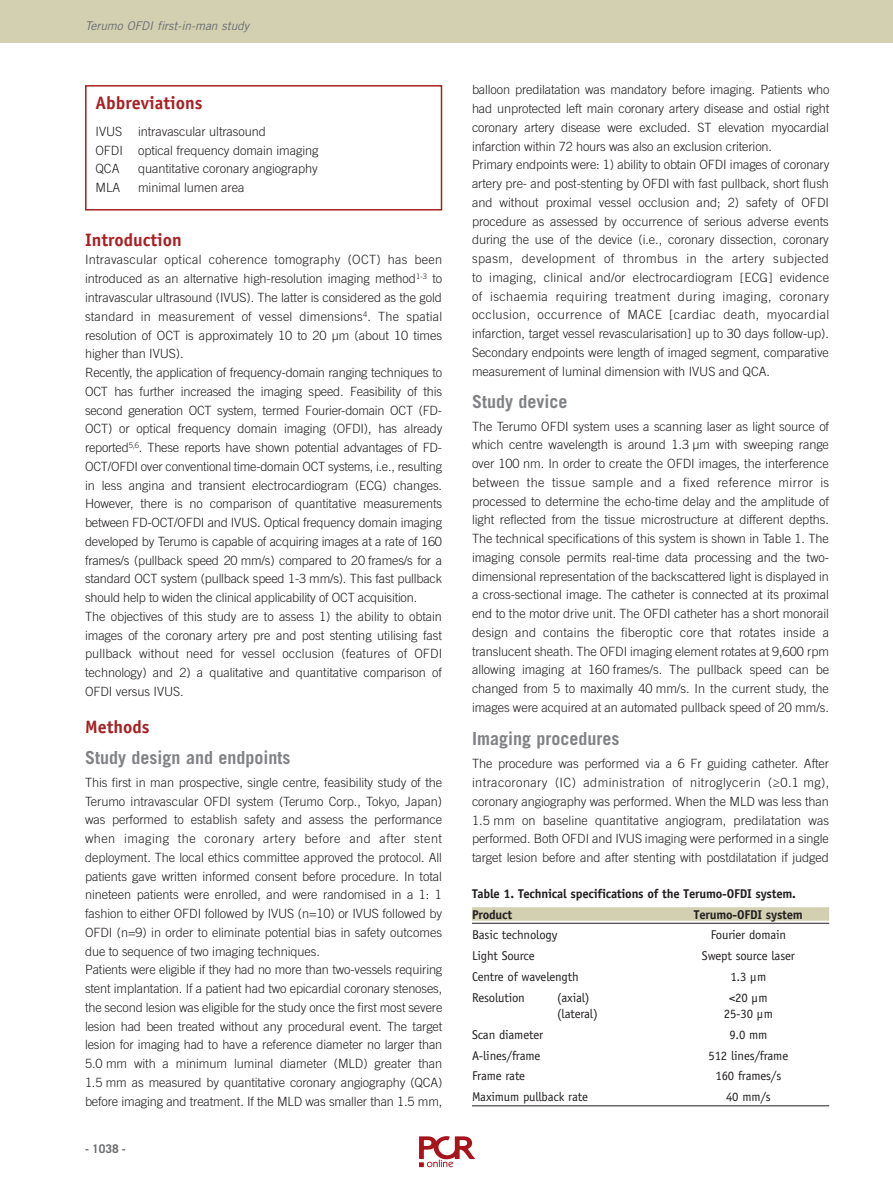
<style>
.page{position:relative;width:893px;height:1191px;background:#fff}
.page>*{position:absolute;margin:0;border:0;box-sizing:border-box;transform-origin:0 0}
.t1{font:700 18px "Trade Gothic LT Std";color:#808285}
.t2{font:700 18px "Officina Sans Std";color:#a72023}
.t3{font:300 12.75px/18.8px "Trade Gothic LT Std";letter-spacing:-.005em;color:#231f20}
.t4{font:12.75px "Officina Sans Std";letter-spacing:-.015em;color:#231f20}
.t5{font:700 12.75px/20.7px "Officina Sans Std";letter-spacing:-.015em;color:#231f20}
.t6{font:italic 12px "Trade Gothic LT Std";letter-spacing:-.005em;color:#6c6d70}
.t7{font:700 12px "Trade Gothic LT Std";color:#6c6d70}
</style>
<div class="page">
<img style="left:419px;top:1136px;width:56px;height:32px">
<div style="left:0;top:0;width:893px;height:43px;background:#d3d0b2"></div>
<div style="left:85px;top:85px;width:357px;height:125px;border:2px solid #a72023"></div>
<div style="left:472px;top:907px;width:357px;height:13px;background:#d3d0b2"></div>
<hr style="left:472px;top:923px;width:357px;height:1px;background:#231f20">
<hr style="left:472px;top:1105px;width:357px;height:1px;background:#231f20">
<p class="t6" style="left:85px;top:21px;width:166px">Terumo OFDI first-in-man study</p>
<h1 class="t2" style="left:96px;top:96px;width:109px">Abbreviations</h1>
<p class="t3" style="left:96px;top:123px;width:224px">IVUS intravascular ultrasound<br>OFDI optical frequency domain imaging<br>QCA</p>
<p class="t3" style="left:138px;top:160px;width:181px">quantitative coronary angiography</p>
<p class="t3" style="left:96px;top:179px;width:26px">MLA</p>
<p class="t3" style="left:138px;top:179px;width:108px">minimal lumen area</p>
<h1 class="t2" style="left:85px;top:233px;width:98px">Introduction</h1>
<p class="t3" style="left:85px;top:252px;width:359px">Intravascular optical coherence tomography (OCT) has been introduced as an alternative high-resolution imaging method<sup>1-3</sup> to intravascular ultrasound (IVUS). The latter is considered as the gold standard in measurement of vessel dimensions<sup>4</sup>. The spatial resolution of OCT is approximately 10 to 20 µm (about 10 times higher than IVUS).<br>Recently, the application of frequency-domain ranging techniques to OCT has further increased the imaging speed. Feasibility of this second generation OCT system, termed Fourier-domain OCT (FD-OCT) or optical frequency domain imaging (OFDI), has already reported<sup>5,6</sup>. These reports have shown potential advantages of FD-OCT/OFDI over conventional time-domain OCT systems, i.e., resulting in less angina and transient electrocardiogram (ECG) changes.<br>However, there is no comparison of quantitative measurements between FD-OCT/OFDI and IVUS. Optical frequency domain imaging developed by Terumo is capable of acquiring images at a rate of 160 frames/s (pullback speed 20 mm/s) compared to 20 frames/s for a standard OCT system (pullback speed 1-3 mm/s). This fast pullback should help to widen the clinical applicability of OCT acquisition.<br>The objectives of this study are to assess 1) the ability to obtain images of the coronary artery pre and post stenting utilising fast pullback without need for vessel occlusion (features of OFDI technology) and 2) a qualitative and quantitative comparison of OFDI versus IVUS.</p>
<h1 class="t2" style="left:85px;top:720px;width:66px">Methods</h1>
<h1 class="t1" style="left:85px;top:750px;width:207px">Study design and endpoints</h1>
<p class="t3" style="left:85px;top:774px;width:359px">This first in man prospective, single centre, feasibility study of the Terumo intravascular OFDI system (Terumo Corp., Tokyo, Japan) was performed to establish safety and assess the performance when imaging the coronary artery before and after stent deployment. The local ethics committee approved the protocol. All patients gave written informed consent before procedure. In total nineteen patients were enrolled, and were randomised in a 1: 1 fashion to either OFDI followed by IVUS (n=10) or IVUS followed by OFDI (n=9) in order to eliminate potential bias in safety outcomes due to sequence of two imaging techniques.<br>Patients were eligible if they had no more than two-vessels requiring stent implantation. If a patient had two epicardial coronary stenoses, the second lesion was eligible for the study once the first most severe lesion had been treated without any procedural event. The target lesion for imaging had to have a reference diameter no larger than 5.0 mm with a minimum luminal diameter (MLD) greater than 1.5 mm as measured by quantitative coronary angiography (QCA) before imaging and treatment. If the MLD was smaller than 1.5 mm,</p>
<p class="t7" style="left:85px;top:1143px;width:42px">- 1038 -</p>
<p class="t3" style="left:472px;top:81px;width:359px">balloon predilatation was mandatory before imaging. Patients who had unprotected left main coronary artery disease and ostial right coronary artery disease were excluded. ST elevation myocardial infarction within 72 hours was also an exclusion criterion.<br>Primary endpoints were: 1) ability to obtain OFDI images of coronary artery pre- and post-stenting by OFDI with fast pullback, short flush and without proximal vessel occlusion and; 2) safety of OFDI procedure as assessed by occurrence of serious adverse events during the use of the device (i.e., coronary dissection, coronary spasm, development of thrombus in the artery subjected to imaging, clinical and/or electrocardiogram [ECG] evidence of ischaemia requiring treatment during imaging, coronary occlusion, occurrence of MACE [cardiac death, myocardial infarction, target vessel revascularisation] up to 30 days follow-up).<br>Secondary endpoints were length of imaged segment, comparative measurement of luminal dimension with IVUS and QCA.</p>
<h1 class="t1" style="left:472px;top:394px;width:97px">Study device</h1>
<p class="t3" style="left:472px;top:418px;width:359px;text-align:justify">The Terumo OFDI system uses a scanning laser as light source of which centre wavelength is around 1.3 µm with sweeping range over 100 nm. In order to create the OFDI images, the interference between the tissue sample and a fixed reference mirror is processed to determine the echo-time delay and the amplitude of light reflected from the tissue microstructure at different depths.<br>The technical specifications of this system is shown in Table 1. The imaging console permits real-time data processing and the two&shy;dimensional representation of the backscattered light is displayed in a cross-sectional image. The catheter is connected at its proximal end to the motor drive unit. The OFDI catheter has a short monorail design and contains the fiberoptic core that rotates inside a translucent sheath. The OFDI imaging element rotates at 9,600 rpm allowing imaging at 160 frames/s. The pullback speed can be changed from 5 to maximally 40 mm/s. In the current study, the images were acquired at an automated pullback speed of 20 mm/s.</p>
<h1 class="t1" style="left:472px;top:731px;width:149px">Imaging procedures</h1>
<p class="t3" style="left:472px;top:755px;width:359px;text-align:justify">The procedure was performed via a 6 Fr guiding catheter. After intracoronary (IC) administration of nitroglycerin (≥0.1 mg), coronary angiography was performed. When the MLD was less than 1.5 mm on baseline quantitative angiogram, predilatation was performed. Both OFDI and IVUS imaging were performed in a single target lesion before and after stenting with postdilatation if judged</p>
<p class="t5" style="left:472px;top:884px;width:325px">Table 1. Technical specifications of the Terumo-OFDI system.<br>Product</p>
<p class="t5" style="left:694px;top:905px;width:110px">Terumo-OFDI system</p>
<p class="t4" style="left:472px;top:930px;width:87px">Basic technology</p>
<p class="t4" style="left:711px;top:930px;width:77px">Fourier domain</p>
<p class="t4" style="left:472px;top:951px;width:64px">Light Source</p>
<p class="t4" style="left:702px;top:951px;width:94px">Swept source laser</p>
<p class="t4" style="left:472px;top:971px;width:108px">Centre of wavelength</p>
<p class="t4" style="left:730px;top:971px;width:38px">1.3 µm</p>
<p class="t4" style="left:472px;top:992px;width:54px">Resolution</p>
<p class="t4" style="left:557px;top:992px;width:34px">(axial)</p>
<p class="t4" style="left:729px;top:992px;width:40px">&lt;20 µm</p>
<p class="t4" style="left:557px;top:1009px;width:42px">(lateral)</p>
<p class="t4" style="left:724px;top:1009px;width:51px">25-30 µm</p>
<p class="t4" style="left:472px;top:1029px;width:73px">Scan diameter</p>
<p class="t4" style="left:729px;top:1029px;width:40px">9.0 mm</p>
<p class="t4" style="left:472px;top:1050px;width:70px">A-lines/frame</p>
<p class="t4" style="left:709px;top:1050px;width:81px">512 lines/frame</p>
<p class="t4" style="left:472px;top:1071px;width:55px">Frame rate</p>
<p class="t4" style="left:715px;top:1071px;width:67px">160 frames/s</p>
<p class="t4" style="left:472px;top:1092px;width:117px">Maximum pullback rate</p>
<p class="t4" style="left:726px;top:1092px;width:46px">40 mm/s</p>
</div>
